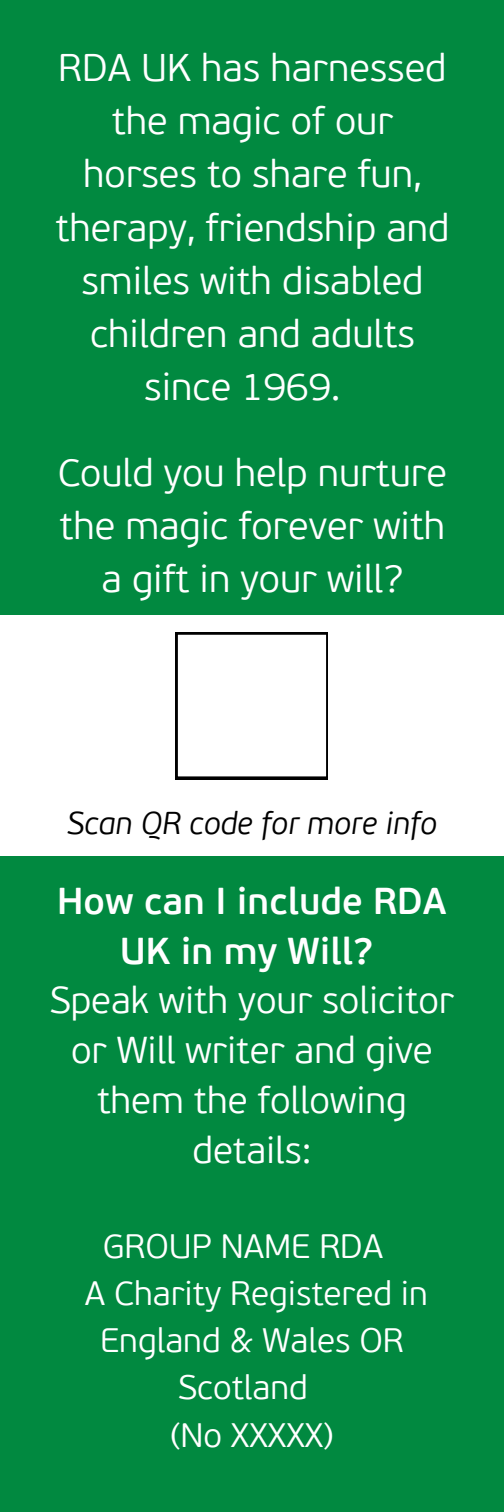
<style>
.page{position:relative;width:504px;height:1512px;background:#018940}
.page>*{position:absolute;margin:0;border:0;box-sizing:border-box;transform-origin:0 0}
.t1{font:300 38.5px/53.2px "PF Beau Sans Pro";color:#fff;text-align:center}
.t2{font:300 37.45px/49.7px "PF Beau Sans Pro";color:#fff;text-align:center}
.t3{font:300 33.95px "PF Beau Sans Pro";color:#fff}
.t4{font:italic 300 31.5px "PF Beau Sans Pro";color:#000}
.s1{font-weight:600}
</style>
<div class="page">
<div style="left:0;top:615px;width:504px;height:240px;background:#fff"></div>
<svg style="left:175px;top:632px;width:153px;height:147px"></svg>
<h1 class="t1" style="left:56px;top:45px;width:395px">RDA UK has harnessed the magic of our horses to share fun, therapy, friendship and smiles with disabled children and adults since 1969.</h1>
<h1 class="t1" style="left:58px;top:449px;width:391px">Could you help nurture the magic forever with a gift in your will?</h1>
<p class="t4" style="left:67px;top:810px;width:372px">Scan QR code for more info</p>
<p class="t2" style="left:50px;top:880px;width:406px"><span class="s1">How can I include RDA<br>UK in my Will?<br></span>Speak with your solicitor or Will writer and give them the following details:</p>
<h1 class="t3" style="left:103px;top:1232px;width:282px">GROUP NAME RDA</h1>
<p class="t3" style="left:85px;top:1279px;width:345px">A Charity Registered in</p>
<p class="t3" style="left:100px;top:1327px;width:305px">England &amp; Wales OR</p>
<p class="t3" style="left:178px;top:1374px;width:131px">Scotland</p>
<p class="t3" style="left:171px;top:1421px;width:164px">(No XXXXX)</p>
</div>
